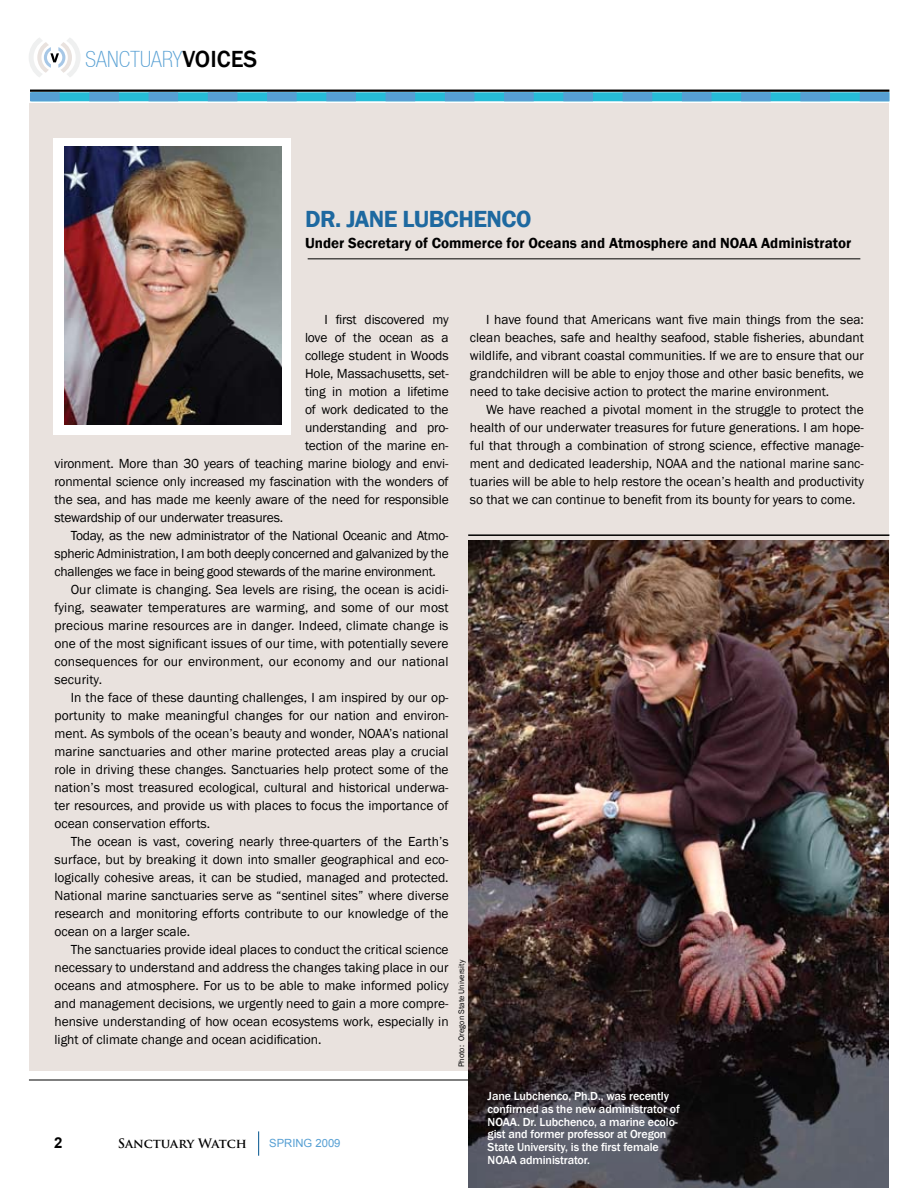
<style>
.page{position:relative;width:918px;height:1188px;background:#fff}
.page>*{position:absolute;margin:0;border:0;box-sizing:border-box;transform-origin:0 0}
.t1{font:600 24px "Franklin Gothic";letter-spacing:-.02em;color:#1e69a0}
.t2{font:24px "Nimbus San Nov T Lig Con";letter-spacing:-.015em;color:#569fd3}
.t3{font:600 15px "Franklin Gothic";color:#000}
.t4{font:700 15px "Arial";color:#000}
.t5{font:13.5px/18px "Franklin Gothic";color:#000;text-align:justify}
.t6{font:13.5px "Franklin Gothic";letter-spacing:-.02em;color:#000}
.t7{font:700 12.75px "Trajan Pro";letter-spacing:-.01em;color:#000}
.t8{font:500 12px/12.8px "Franklin Gothic";letter-spacing:-.01em;color:#fff}
.t9{font:8.25px "Franklin Gothic";color:#000}
.s1{font-family:"Franklin Gothic";font-weight:500;color:#000}
.s2{font-family:"Arial";font-weight:400;font-size:11.25px;color:#569fd3}
</style>
<div class="page">
<svg style="left:258px;top:1131px;width:1px;height:25px"></svg>
<div style="left:29px;top:104px;width:860px;height:967px;background:#e9e2de"></div>
<hr style="left:30px;top:90px;width:859px;height:2px;background:#000">
<svg style="left:30px;top:92px;width:859px;height:9px;background:#42aed5"></svg>
<svg style="left:29px;top:38px;width:51px;height:39px"></svg>
<hr style="left:308px;top:259px;width:552px;height:1px;background:#000">
<hr style="left:29px;top:1080px;width:860px;height:1px;background:#000">
<div style="left:54px;top:139px;width:237px;height:296px;background:#fff"></div>
<img style="left:64px;top:147px;width:217px;height:278px">
<hr style="left:468px;top:534px;width:421px;height:2px;background:#000">
<img style="left:468px;top:540px;width:421px;height:648px">
<h1 class="t2" style="left:86px;top:46px;width:173px">SANCTUARY<span class="s1">VOICES</span></h1>
<h1 class="t1" style="left:305px;top:205px;width:228px">DR. JANE LUBCHENCO</h1>
<p class="t3" style="left:305px;top:234px;width:548px">Under Secretary of Commerce for Oceans and Atmosphere and NOAA Administrator</p>
<p class="t5" style="left:324px;top:311px;width:126px">I first discovered my</p>
<p class="t5" style="left:305px;top:329px;width:145px">love of the ocean as a</p>
<p class="t5" style="left:305px;top:347px;width:145px">college student in Woods</p>
<p class="t5" style="left:305px;top:365px;width:145px">H ole, Massachusetts, set-</p>
<p class="t5" style="left:305px;top:383px;width:145px">ting in motion a lifetime</p>
<p class="t5" style="left:305px;top:401px;width:145px">of work dedicated to the</p>
<p class="t5" style="left:305px;top:419px;width:145px">understanding and pro-</p>
<p class="t5" style="left:305px;top:437px;width:145px">tection of the marine en-</p>
<p class="t5" style="left:54px;top:455px;width:396px">vironment. More than 30 years of teaching marine biology and envi-</p>
<p class="t5" style="left:54px;top:473px;width:396px">ronmental science only increased my fascination with the wonders of</p>
<p class="t5" style="left:54px;top:491px;width:396px">the sea, and has made me keenly aware of the need for responsible</p>
<p class="t5" style="left:54px;top:509px;width:230px">stewardship of our underwater treasures.</p>
<p class="t6" style="left:71px;top:527px;width:379px">Today, as the new administrator of the National Oceanic and Atmo-</p>
<p class="t6" style="left:54px;top:545px;width:396px">spheric Administration, I am both deeply concerned and galvanized by the</p>
<p class="t6" style="left:54px;top:563px;width:383px">challenges we face in being good stewards of the marine environment.</p>
<p class="t5" style="left:71px;top:581px;width:379px">Our climate is changing. Sea levels are rising, the ocean is acidi-</p>
<p class="t5" style="left:54px;top:599px;width:396px">fying, seawater temperatures are warming, and some of our most</p>
<p class="t5" style="left:54px;top:617px;width:396px">precious marine resources are in danger. Indeed, climate change is</p>
<p class="t5" style="left:54px;top:635px;width:396px">one of the most significant issues of our time, with potentially severe</p>
<p class="t5" style="left:54px;top:653px;width:396px">consequences for our environment, our economy and our national</p>
<p class="t5" style="left:54px;top:671px;width:49px">security.</p>
<p class="t5" style="left:71px;top:689px;width:379px">In the face of these daunting challenges, I am inspired by our op-</p>
<p class="t5" style="left:54px;top:707px;width:396px">portunity to make meaningful changes for our nation and environ-</p>
<p class="t5" style="left:54px;top:725px;width:396px">ment. As symbols of the ocean’s beauty and wonder, NOAA’s national</p>
<p class="t5" style="left:54px;top:743px;width:396px">marine sanctuaries and other marine protected areas play a crucial</p>
<p class="t5" style="left:54px;top:761px;width:396px">role in driving these changes. Sanctuaries help protect some of the</p>
<p class="t5" style="left:54px;top:779px;width:396px">nation’s most treasured ecological, cultural and historical underwa-</p>
<p class="t5" style="left:54px;top:797px;width:396px">ter resources, and provide us with places to focus the importance of</p>
<p class="t5" style="left:54px;top:815px;width:157px">ocean conservation efforts.</p>
<p class="t5" style="left:71px;top:833px;width:379px">The ocean is vast, covering nearly three-quarters of the Earth’s</p>
<p class="t5" style="left:54px;top:851px;width:396px">surface, but by breaking it down into smaller geographical and eco-</p>
<p class="t5" style="left:54px;top:869px;width:396px">logically cohesive areas, it can be studied, managed and protected.</p>
<p class="t5" style="left:54px;top:887px;width:396px">National marine sanctuaries serve as “sentinel sites” where diverse</p>
<p class="t5" style="left:54px;top:905px;width:396px">research and monitoring efforts contribute to our knowledge of the</p>
<p class="t5" style="left:54px;top:923px;width:137px">ocean on a larger scale.</p>
<p class="t5" style="left:71px;top:941px;width:379px">The sanctuaries provide ideal places to conduct the critical science</p>
<p class="t5" style="left:54px;top:959px;width:396px">necessary to understand and address the changes taking place in our</p>
<p class="t5" style="left:54px;top:977px;width:396px">oceans and atmosphere. For us to be able to make informed policy</p>
<p class="t5" style="left:54px;top:995px;width:396px">and management decisions, we urgently need to gain a more compre-</p>
<p class="t5" style="left:54px;top:1013px;width:396px">hensive understanding of how ocean ecosystems work, especially in</p>
<p class="t5" style="left:54px;top:1031px;width:269px">light of climate change and ocean acidification.</p>
<p class="t5" style="left:470px;top:311px;width:396px;text-indent:16px">I have found that Americans want five main things from the sea: clean beaches, safe and healthy seafood, stable fisheries, abundant wildlife, and vibrant coastal communities. If we are to ensure that our grandchildren will be able to enjoy those and other basic benefits, we need to take decisive action to protect the marine environment.</p>
<p class="t5" style="left:470px;top:401px;width:396px;text-indent:16px">We have reached a pivotal moment in the struggle to protect the health of our underwater treasures for future generations. I am hope&shy;ful that through a combination of strong science, effective manage&shy;ment and dedicated leadership, NOAA and the national marine sanc&shy;tuaries will be able to help restore the ocean’s health and productivity so that we can continue to benefit from its bounty for years to come.</p>
<p class="t9" style="left:456px;top:1067px;width:109px;rotate:-90deg">Photo: Oregon State University</p>
<p class="t4" style="left:54px;top:1132px;width:10px">2</p>
<p class="t7" style="left:118px;top:1135px;width:224px">Sanctuary Watch <span class="s2">SPRING 2009</span></p>
<p class="t8" style="left:488px;top:1090px;width:194px">Jane Lubchenco, Ph.D., was recently confirmed as the new administrator of NOAA. Dr. Lubchenco, a marine ecolo&shy;gist and former professor at Oregon State University, is the first female NOAA administrator.</p>
</div>
